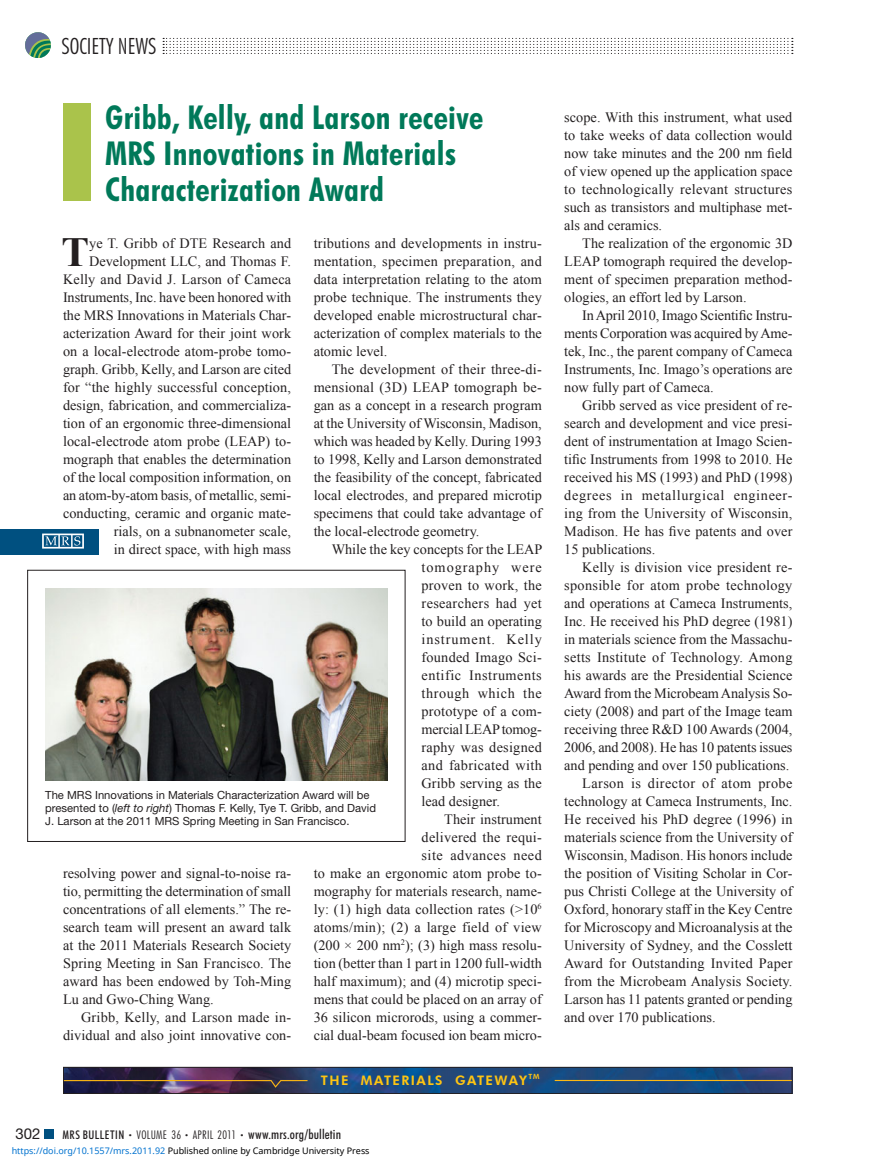
<style>
.page{position:relative;width:878px;height:1175px;background:#fff}
.page>*{position:absolute;margin:0;border:0;box-sizing:border-box;transform-origin:0 0}
.t1{font:700 41.4px "Times New Roman";color:#231f20}
.t2{font:700 condensed 33px/36px "Futura BT";letter-spacing:.01em;color:#007959}
.t3{font:300 condensed 22.5px "Futura BT";color:#231f20}
.t4{font:15px "Helvetica Neue LT Std";color:#231f20}
.t5{font:14.25px/18px "Times New Roman";color:#231f20;text-align:justify}
.t6{font:14.25px "Times New Roman";letter-spacing:.02em;color:#231f20}
.t7{font:14.25px "Times New Roman";letter-spacing:.03em;color:#231f20}
.t8{font:500 condensed 13.5px "Futura BT";letter-spacing:.01em;color:#231f20}
.t9{font:800 13.05px "Futura BT";letter-spacing:.11em;color:#ffc512}
.t10{font:11.25px/12.8px "Helvetica Neue LT Std";color:#231f20}
.t11{font:9px "Noto Sans";color:#000}
.s1{font-style:italic}
.s2{font-size:12px}
.s3{font-weight:300;font-size:7.5px}
.s4{font-weight:300;font-size:12px}
.s5{color:#0172cf}
</style>
<div class="page">
<div style="left:45px;top:1130px;width:9px;height:8px;background:#005080"></div>
<svg style="left:25px;top:32px;width:26px;height:26px"></svg>
<svg style="left:163px;top:38px;width:629px;height:16px"></svg>
<div style="left:0;top:529px;width:99px;height:25px;background:#005080"></div>
<svg style="left:42px;top:533px;width:42px;height:15px"></svg>
<div style="left:63px;top:104px;width:27px;height:97px;background:#aac34b"></div>
<img style="left:45px;top:589px;width:342px;height:192px">
<div style="left:27px;top:570px;width:378px;height:272px;border:1px solid #231f20"></div>
<img style="left:65px;top:1068px;width:725px;height:24px">
<div style="left:63px;top:1066px;width:729px;height:28px;border:1px solid #231f20"></div>
<svg style="left:63px;top:1079px;width:729px;height:9px;background:#384967"></svg>
<h3 class="t3" style="left:62px;top:38px;width:96px">SOCIETY NEWS</h3>
<h2 class="t2" style="left:105px;top:103px;width:379px">Gribb, Kelly, and Larson receive<br>MRS Innovations in Materials<br>Characterization Award</h2>
<p class="t5" style="left:63px;top:234px;width:230px;text-align:right">ye T. Gribb of DTE Research and Development LLC, and Thomas F.<br>Kelly and David J. Larson of Cameca Instruments, Inc. have been honored with the MRS Innovations in Materials Char&shy;acterization Award for their joint work on a local-electrode atom-probe tomo&shy;graph. Gribb, Kelly, and Larson are cited for “the highly successful conception, design, fabrication, and commercializa&shy;tion of an ergonomic three-dimensional local-electrode atom probe (LEAP) to&shy;mograph that enables the determination of the local composition information, on an atom-by-atom basis, of metallic, semi&shy;conducting, ceramic and organic mate&shy;rials, on a subnanometer scale,<br>in direct space, with high mass</p>
<p class="t5" style="left:313px;top:234px;width:230px">tributions and developments in instru&shy;mentation, specimen preparation, and data interpretation relating to the atom probe technique. The instruments they developed enable microstructural char&shy;acterization of complex materials to the atomic level.</p>
<p class="t5" style="left:313px;top:360px;width:230px;text-indent:18px">The development of their three-di&shy;mensional (3D) LEAP tomograph be&shy;gan as a concept in a research program at the University of Wisconsin, Madison, which was headed by Kelly. During 1993 to 1998, Kelly and Larson demonstrated the feasibility of the concept, fabricated local electrodes, and prepared microtip specimens that could take advantage of the local-electrode geometry.</p>
<p class="t5" style="left:421px;top:540px;width:122px;text-indent:-90px">While the key concepts for the LEAP tomography were proven to work, the researchers had yet to build an operating instrument. Kelly founded Imago Sci&shy;entific Instruments through which the prototype of a com&shy;mercial LEAP tomog&shy;raphy was designed and fabricated with Gribb serving as the lead designer.</p>
<p class="t5" style="left:313px;top:810px;width:230px;text-align:right">Their instrument<br>delivered the requi-<br>site advances need<br>to make an ergonomic atom probe to&shy;mography for materials research, name&shy;ly: (1) high data collection rates (&gt;10<sup>6 </sup>atoms/min); (2) a large field of view (200 × 200 nm<sup>2</sup>); (3) high mass resolu&shy;tion (better than 1 part in 1200 full-width half maximum); and (4) microtip speci&shy;mens that could be placed on an array of 36 silicon microrods, using a commer&shy;cial dual-beam focused ion beam micro-</p>
<h1 class="t1" style="left:62px;top:229px;width:29px">T</h1>
<p class="t10" style="left:45px;top:790px;width:332px">The MRS Innovations in Materials Characterization Award will be presented to (<span class="s1">left to right</span>) Thomas F. Kelly, Tye T. Gribb, and David<br>J. Larson at the 2011 MRS Spring Meeting in San Francisco.</p>
<p class="t5" style="left:63px;top:864px;width:230px">resolving power and signal-to-noise ra&shy;tio, permitting the determination of small concentrations of all elements.” The re&shy;search team will present an award talk at the 2011 Materials Research Society Spring Meeting in San Francisco. The award has been endowed by Toh-Ming Lu and Gwo-Ching Wang.</p>
<p class="t5" style="left:63px;top:1008px;width:230px;text-align:right">Gribb, Kelly, and Larson made in&shy;dividual and also joint innovative con-</p>
<p class="t9" style="left:321px;top:1072px;width:220px">THE MATERIALS GATEWAY<sup>TM</sup></p>
<p class="t4" style="left:15px;top:1128px;width:27px">302</p>
<p class="t8" style="left:62px;top:1129px;width:280px"><span class="s2">MRS BULLETIN</span> <span class="s3">•</span> <span class="s4">VOLUME 36</span> <span class="s3">•</span> <span class="s4">APRIL 2011</span> <span class="s3">•</span> www.mrs.org/bulletin</p>
<p class="t11" style="left:12px;top:1143px;width:359px"><span class="s5">https://doi.org/10.1557/mrs.2011.92</span> Published online by Cambridge University Press</p>
<p class="t5" style="left:564px;top:108px;width:230px">scope. With this instrument, what used to take weeks of data collection would now take minutes and the 200 nm field of view opened up the application space to technologically relevant structures such as transistors and multiphase met&shy;als and ceramics.</p>
<p class="t5" style="left:564px;top:234px;width:230px;text-indent:18px">The realization of the ergonomic 3D LEAP tomograph required the develop&shy;ment of specimen preparation method&shy;ologies, an effort led by Larson.</p>
<p class="t5" style="left:564px;top:306px;width:230px;text-indent:18px">In April 2010, Imago Scientific Instru&shy;ments Corporation was acquired by Ame&shy;tek, Inc., the parent company of Cameca Instruments, Inc. Imago’s operations are now fully part of Cameca.</p>
<p class="t5" style="left:564px;top:396px;width:230px;text-indent:18px">Gribb served as vice president of re&shy;search and development and vice presi&shy;dent of instrumentation at Imago Scien&shy;tific Instruments from 1998 to 2010. He received his MS (1993) and PhD (1998) degrees in metallurgical engineer&shy;ing from the University of Wisconsin, Madison. He has five patents and over 15 publications.</p>
<p class="t5" style="left:582px;top:558px;width:212px">Kelly is division vice president re-</p>
<p class="t6" style="left:564px;top:577px;width:230px">sponsible for atom probe technology</p>
<p class="t5" style="left:564px;top:594px;width:229px">and operations at Cameca Instruments,</p>
<p class="t5" style="left:564px;top:612px;width:230px">Inc. He received his PhD degree (1981)</p>
<p class="t5" style="left:564px;top:630px;width:230px">in materials science from the Massachu-</p>
<p class="t6" style="left:564px;top:649px;width:230px">setts Institute of Technology. Among</p>
<p class="t5" style="left:564px;top:666px;width:230px">his awards are the Presidential Science</p>
<p class="t5" style="left:564px;top:684px;width:230px">Award from the Microbeam Analysis So-</p>
<p class="t5" style="left:564px;top:702px;width:230px">ciety (2008) and part of the Image team</p>
<p class="t5" style="left:564px;top:720px;width:230px">receiving three R&amp;D 100 Awards (2004,</p>
<p class="t5" style="left:564px;top:738px;width:230px">2006, and 2008). He has 10 patents issues</p>
<p class="t5" style="left:564px;top:756px;width:226px">and pending and over 150 publications.</p>
<p class="t7" style="left:582px;top:775px;width:212px">Larson is director of atom probe</p>
<p class="t5" style="left:564px;top:792px;width:230px">technology at Cameca Instruments, Inc.</p>
<p class="t5" style="left:564px;top:810px;width:230px">He received his PhD degree (1996) in</p>
<p class="t5" style="left:564px;top:828px;width:230px">materials science from the University of</p>
<p class="t5" style="left:564px;top:846px;width:229px">Wisconsin, Madison. His honors include</p>
<p class="t5" style="left:564px;top:864px;width:230px">the position of Visiting Scholar in Cor-</p>
<p class="t5" style="left:564px;top:882px;width:230px">pus Christi College at the University of</p>
<p class="t5" style="left:564px;top:900px;width:229px">Oxford, honorary staff in the Key Centre</p>
<p class="t5" style="left:564px;top:918px;width:230px">for Microscopy and Microanalysis at the</p>
<p class="t5" style="left:564px;top:936px;width:230px">University of Sydney, and the Cosslett</p>
<p class="t6" style="left:564px;top:955px;width:230px">Award for Outstanding Invited Paper</p>
<p class="t5" style="left:564px;top:972px;width:230px">from the Microbeam Analysis Society.</p>
<p class="t5" style="left:564px;top:990px;width:230px">Larson has 11 patents granted or pending</p>
<p class="t5" style="left:564px;top:1008px;width:153px">and over 170 publications.</p>
</div>
